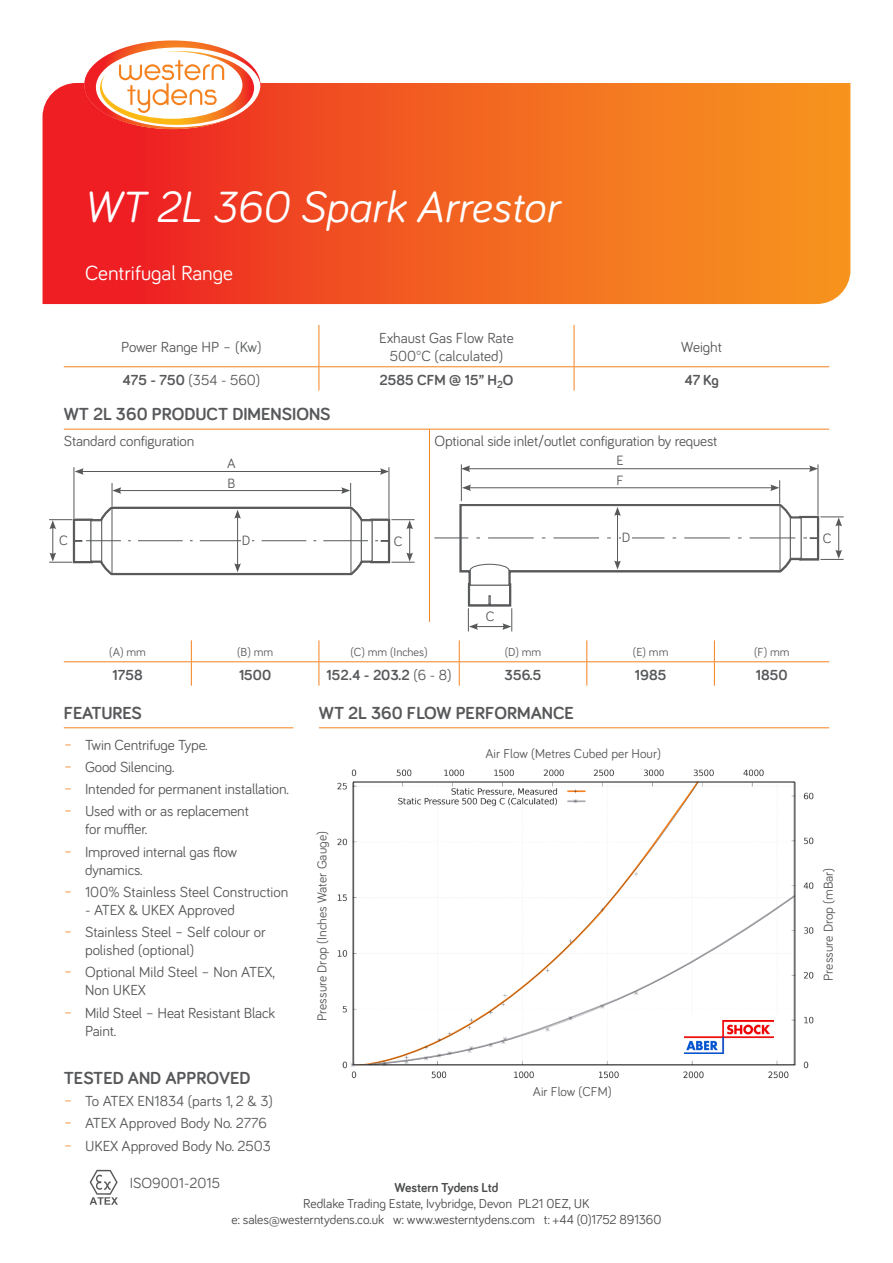
<style>
.page{position:relative;width:893px;height:1263px;background:#fff}
.page>*{position:absolute;margin:0;border:0;box-sizing:border-box;transform-origin:0 0}
.Body_Text{font:italic 45px "Bariol";color:#fff}
.Body_Text-2{font:21px "Bariol";color:#fff}
.Body_Text-3{font:700 18px "Bariol";color:#57585a}
.Body_Text-4{font:15px/18px "Bariol";letter-spacing:-.01em;color:#57585a}
.Body_Text-5{font:700 15px "Bariol";color:#57585a}
.Body_Text-6{font:13.95px "Bariol";color:#57585a}
.t1{font:13.35px/16px "Bariol";letter-spacing:-.005em;color:#4b4c4d;text-align:center}
.t2{font:700 13.35px "Bariol";letter-spacing:-.005em;color:#4b4c4d}
.Body_Text-7{font:13.2px "Bariol";color:#57585a}
.Body_Text-8{font:12px "Bariol";color:#57585a}
.s1{font-weight:700}
.s2{font-weight:400}
.s3{color:#f58220}
</style>
<div class="page">
<svg style="left:43px;top:83px;width:807px;height:221px;background:#f25e22"></svg>
<svg style="left:84px;top:40px;width:177px;height:89px"></svg>
<hr style="left:319px;top:727px;width:510px;height:1px;background:#f58220">
<hr style="left:74px;top:467px;width:1px;height:51px;background:#57585a">
<hr style="left:389px;top:467px;width:1px;height:51px;background:#57585a">
<hr style="left:81px;top:471px;width:301px;height:1px;background:#57585a">
<svg style="left:380px;top:468px;width:9px;height:7px"></svg>
<svg style="left:75px;top:468px;width:9px;height:7px"></svg>
<svg style="left:49px;top:483px;width:366px;height:93px"></svg>
<hr style="left:461px;top:464px;width:1px;height:37px;background:#57585a">
<hr style="left:818px;top:464px;width:1px;height:51px;background:#57585a">
<hr style="left:468px;top:468px;width:343px;height:1px;background:#57585a">
<svg style="left:809px;top:465px;width:9px;height:7px"></svg>
<svg style="left:461px;top:465px;width:9px;height:7px"></svg>
<svg style="left:434px;top:480px;width:410px;height:151px"></svg>
<hr style="left:319px;top:325px;width:1px;height:41px;background:#f58220">
<hr style="left:574px;top:325px;width:1px;height:41px;background:#f58220">
<svg style="left:64px;top:367px;width:765px;height:24px"></svg>
<hr style="left:64px;top:366px;width:255px;height:1px;background:#f58220">
<hr style="left:319px;top:366px;width:255px;height:1px;background:#f58220">
<hr style="left:574px;top:366px;width:255px;height:1px;background:#f58220">
<hr style="left:64px;top:727px;width:229px;height:1px;background:#f58220">
<hr style="left:64px;top:661px;width:127px;height:1px;background:#f58220">
<hr style="left:191px;top:661px;width:128px;height:1px;background:#f58220">
<svg style="left:191px;top:640px;width:1px;height:46px"></svg>
<hr style="left:319px;top:661px;width:140px;height:1px;background:#f58220">
<hr style="left:459px;top:661px;width:128px;height:1px;background:#f58220">
<hr style="left:587px;top:661px;width:127px;height:1px;background:#f58220">
<hr style="left:714px;top:661px;width:115px;height:1px;background:#f58220">
<svg style="left:319px;top:640px;width:1px;height:46px"></svg>
<svg style="left:459px;top:640px;width:1px;height:46px"></svg>
<svg style="left:586px;top:640px;width:1px;height:46px"></svg>
<svg style="left:714px;top:640px;width:1px;height:46px"></svg>
<hr style="left:64px;top:429px;width:765px;height:1px;background:#f58220">
<hr style="left:429px;top:429px;width:1px;height:193px;background:#f58220">
<img style="left:89px;top:1169px;width:29px;height:36px">
<img style="left:337px;top:769px;width:477px;height:310px">
<svg style="left:355px;top:783px;width:345px;height:280px"></svg>
<svg style="left:360px;top:894px;width:433px;height:169px"></svg>
<div style="left:353px;top:781px;width:442px;height:284px;border:1px solid #57585a"></div>
<p class="Body_Text" style="left:84px;top:176px;width:476px">WT 2L 360 Spark Arrestor</p>
<p class="Body_Text-2" style="left:85px;top:259px;width:149px">Centrifugal Range</p>
<p class="Body_Text-4" style="left:121px;top:337px;width:142px">Power Range HP – (Kw)</p>
<p class="Body_Text-4" style="left:379px;top:328px;width:136px;text-align:center">Exhaust Gas Flow Rate<br>500°C (calculated)</p>
<p class="Body_Text-4" style="left:681px;top:337px;width:42px">Weight</p>
<p class="Body_Text-4" style="left:122px;top:370px;width:139px"><span class="s1">475 - 750</span> (354 - 560)</p>
<p class="Body_Text-5" style="left:379px;top:369px;width:135px">2585 CFM @ 15” H<sub>2</sub>O</p>
<p class="Body_Text-5" style="left:684px;top:369px;width:36px">47 Kg</p>
<p class="Body_Text-3" style="left:64px;top:402px;width:268px">WT 2L 360 PRODUCT DIMENSIONS</p>
<p class="Body_Text-4" style="left:64px;top:432px;width:132px">Standard configuration</p>
<p class="Body_Text-4" style="left:435px;top:432px;width:284px">Optional side inlet/outlet configuration by request</p>
<p class="Body_Text-6" style="left:227px;top:454px;width:10px">A</p>
<p class="Body_Text-6" style="left:227px;top:474px;width:9px">B</p>
<p class="Body_Text-6" style="left:616px;top:451px;width:9px">E</p>
<p class="Body_Text-6" style="left:616px;top:471px;width:9px">F</p>
<p class="Body_Text-6" style="left:622px;top:528px;width:10px">D</p>
<p class="Body_Text-6" style="left:242px;top:531px;width:10px">D</p>
<p class="Body_Text-6" style="left:823px;top:529px;width:10px">C</p>
<p class="Body_Text-6" style="left:59px;top:531px;width:10px">C</p>
<p class="Body_Text-6" style="left:394px;top:532px;width:10px">C</p>
<p class="Body_Text-6" style="left:486px;top:607px;width:10px">C</p>
<p class="Body_Text-8" style="left:109px;top:644px;width:38px">(A) mm</p>
<p class="Body_Text-8" style="left:237px;top:644px;width:38px">(B) mm</p>
<p class="Body_Text-8" style="left:350px;top:644px;width:79px">(C) mm (Inches)</p>
<p class="Body_Text-8" style="left:505px;top:644px;width:38px">(D) mm</p>
<p class="Body_Text-8" style="left:633px;top:644px;width:37px">(E) mm</p>
<p class="Body_Text-8" style="left:754px;top:644px;width:37px">(F) mm</p>
<p class="Body_Text-5" style="left:112px;top:664px;width:32px">1758</p>
<p class="Body_Text-5" style="left:239px;top:664px;width:34px">1500</p>
<p class="Body_Text-5" style="left:327px;top:664px;width:127px">152.4 - 203.2 <span class="s2">(6 - 8)</span></p>
<p class="Body_Text-5" style="left:505px;top:664px;width:38px">356.5</p>
<p class="Body_Text-5" style="left:635px;top:664px;width:33px">1985</p>
<p class="Body_Text-5" style="left:756px;top:664px;width:33px">1850</p>
<p class="Body_Text-3" style="left:64px;top:700px;width:80px">FEATURES</p>
<p class="Body_Text-4" style="left:64px;top:735px;width:145px"><span class="s3">–</span> Twin Centrifuge Type.</p>
<p class="Body_Text-4" style="left:64px;top:757px;width:112px"><span class="s3">–</span> Good Silencing.</p>
<p class="Body_Text-4" style="left:64px;top:779px;width:227px"><span class="s3">–</span> Intended for permanent installation.</p>
<p class="Body_Text-4" style="left:85px;top:802px;width:165px;text-indent:-21px"><span class="s3">–</span> Used with or as replacement for muffler.</p>
<p class="Body_Text-4" style="left:85px;top:842px;width:153px;text-indent:-21px"><span class="s3">–</span> Improved internal gas flow dynamics.</p>
<p class="Body_Text-4" style="left:64px;top:882px;width:226px"><span class="s3">–</span> 100% Stainless Steel Construction</p>
<p class="Body_Text-4" style="left:85px;top:900px;width:152px">- ATEX &amp; UKEX Approved</p>
<p class="Body_Text-4" style="left:85px;top:922px;width:182px;text-indent:-21px"><span class="s3">–</span> Stainless Steel – Self colour or polished (optional)</p>
<p class="Body_Text-4" style="left:85px;top:963px;width:191px;text-indent:-21px"><span class="s3">–</span> Optional Mild Steel – Non ATEX,<br>Non UKEX</p>
<p class="Body_Text-4" style="left:85px;top:1003px;width:192px;text-indent:-21px"><span class="s3">–</span> Mild Steel – Heat Resistant Black<br>Paint.</p>
<p class="Body_Text-3" style="left:64px;top:1065px;width:188px">TESTED AND APPROVED</p>
<p class="Body_Text-4" style="left:64px;top:1091px;width:211px"><span class="s3">–</span> To ATEX EN1834 (parts 1, 2 &amp; 3)</p>
<p class="Body_Text-4" style="left:64px;top:1113px;width:205px"><span class="s3">–</span> ATEX Approved Body No. 2776</p>
<p class="Body_Text-4" style="left:64px;top:1136px;width:209px"><span class="s3">–</span> UKEX Approved Body No. 2503</p>
<p class="Body_Text-3" style="left:319px;top:700px;width:257px">WT 2L 360 FLOW PERFORMANCE</p>
<p class="Body_Text-7" style="left:313px;top:1021px;width:191px;rotate:-90deg">Pressure Drop (Inches Water Gauge)</p>
<p class="Body_Text-7" style="left:485px;top:744px;width:177px">Air Flow (Metres Cubed per Hour)</p>
<p class="Body_Text-7" style="left:533px;top:1083px;width:80px">Air Flow (CFM)</p>
<p class="Body_Text-4" style="left:130px;top:1173px;width:92px">ISO9001-2015</p>
<p class="t2" style="left:395px;top:1178px;width:105px">Western Tydens Ltd</p>
<p class="t1" style="left:231px;top:1194px;width:431px">Redlake Trading Estate, Ivybridge, Devon PL21 0EZ, UK<br>e: sales@westerntydens.co.uk w: www.westerntydens.com t: +44 (0)1752 891360</p>
<p class="Body_Text-7" style="left:819px;top:981px;width:115px;rotate:-90deg">Pressure Drop (mBar)</p>
</div>
